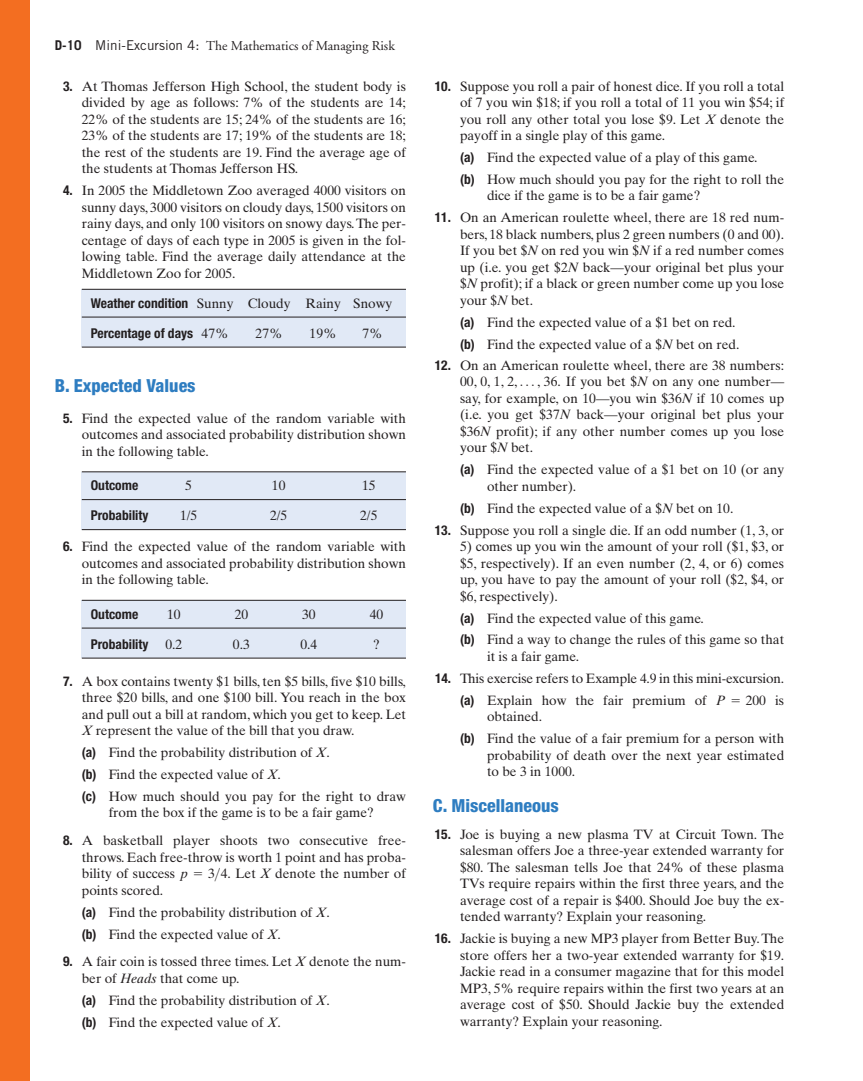
<style>
.page{position:relative;width:863px;height:1081px;background:#fff}
.page>*{position:absolute;margin:0;border:0;box-sizing:border-box;transform-origin:0 0}
.t1{font:800 condensed 18px "Helvetica Neue";color:#2e7dc1}
.t2{font:13.5px/16.5px "Times Ten";color:#231f20;text-align:justify}
.t3{font:700 condensed 13.5px "Helvetica Neue";color:#231f20}
.t4{font:13.5px "Adobe Garamond";color:#231f20}
.s1{font-family:"Trade Gothic";font-weight:700}
.s2{font-family:"Trade Gothic"}
.s3{font-family:"Helvetica Neue";font-weight:700;font-stretch:condensed}
.s4{font-family:"Times Ten";font-weight:400;font-stretch:normal}
.s5{font-style:italic}
.s6{font-family:"Core TTI2 k"}
.s7{font-family:"Optr 2 k"}
.s8{font-family:"PBB2 k"}
</style>
<div class="page">
<svg style="left:0;top:0;width:406px;height:1080px"></svg>
<p class="t4" style="left:55px;top:40px;width:341px"><span class="s1">D-10</span> <span class="s2">Mini-Excursion 4:</span> The Mathematics of Managing Risk</p>
<p class="t2" style="left:82px;top:79px;width:326px;text-indent:-19px"><span class="s3">3.</span> At Thomas Jefferson High School, the student body is divided by age as follows: 7% of the students are 14; 22% of the students are 15; 24% of the students are 16; 23% of the students are 17; 19% of the students are 18; the rest of the students are 19. Find the average age of the students at Thomas Jefferson HS.</p>
<p class="t2" style="left:82px;top:183px;width:325px;text-indent:-19px"><span class="s3">4.</span> In 2005 the Middletown Zoo averaged 4000 visitors on sunny days, 3000 visitors on cloudy days, 1500 visitors on rainy days, and only 100 visitors on snowy days.The per&shy;centage of days of each type in 2005 is given in the fol&shy;lowing table. Find the average daily attendance at the Middletown Zoo for 2005.</p>
<p class="t2" style="left:91px;top:296px;width:303px"><span class="s3">Weather condition</span> Sunny Cloudy Rainy Snowy</p>
<p class="t3" style="left:91px;top:328px;width:139px">Percentage of days <span class="s4">47%</span></p>
<p class="t2" style="left:255px;top:326px;width:28px">27%</p>
<p class="t2" style="left:309px;top:326px;width:28px">19%</p>
<p class="t2" style="left:362px;top:326px;width:22px">7%</p>
<h1 class="t1" style="left:55px;top:379px;width:142px">B. Expected Values</h1>
<p class="t2" style="left:82px;top:411px;width:326px;text-indent:-19px"><span class="s3">5.</span> Find the expected value of the random variable with outcomes and associated probability distribution shown in the following table.</p>
<p class="t3" style="left:91px;top:480px;width:49px">Outcome</p>
<p class="t2" style="left:185px;top:478px;width:8px">5</p>
<p class="t2" style="left:272px;top:478px;width:15px">10</p>
<p class="t2" style="left:362px;top:478px;width:15px">15</p>
<p class="t3" style="left:91px;top:510px;width:59px">Probability</p>
<p class="t2" style="left:180px;top:508px;width:19px">1/5</p>
<p class="t2" style="left:270px;top:508px;width:19px">2/5</p>
<p class="t2" style="left:360px;top:508px;width:19px">2/5</p>
<p class="t2" style="left:82px;top:539px;width:326px;text-indent:-19px"><span class="s3">6.</span> Find the expected value of the random variable with outcomes and associated probability distribution shown in the following table.</p>
<p class="t3" style="left:91px;top:608px;width:49px">Outcome</p>
<p class="t2" style="left:167px;top:607px;width:15px">10</p>
<p class="t2" style="left:235px;top:607px;width:15px">20</p>
<p class="t2" style="left:302px;top:607px;width:15px">30</p>
<p class="t2" style="left:370px;top:607px;width:15px">40</p>
<p class="t3" style="left:91px;top:638px;width:59px">Probability</p>
<p class="t2" style="left:165px;top:637px;width:18px">0.2</p>
<p class="t2" style="left:233px;top:637px;width:18px">0.3</p>
<p class="t2" style="left:300px;top:637px;width:18px">0.4</p>
<p class="t2" style="left:373px;top:637px;width:8px">?</p>
<p class="t2" style="left:82px;top:674px;width:325px;text-indent:-19px"><span class="s3">7.</span> A box contains twenty $1 bills, ten $5 bills, five $10 bills, three $20 bills, and one $100 bill. You reach in the box and pull out a bill at random, which you get to keep. Let <span class="s5">X</span> represent the value of the bill that you draw.</p>
<p class="t2" style="left:82px;top:742px;width:325px;line-height:21.9px;text-align:left"><span class="s3">(a)</span> Find the probability distribution of <span class="s5">X</span>.<br><span class="s3">(b)</span> Find the expected value of <span class="s5">X</span>.<br><span class="s3">(c)</span> How much should you pay for the right to draw</p>
<p class="t2" style="left:109px;top:805px;width:267px">from the box if the game is to be a fair game?</p>
<p class="t2" style="left:82px;top:833px;width:325px;text-indent:-19px"><span class="s3">8.</span> A basketball player shoots two consecutive free&shy;throws. Each free-throw is worth 1 point and has proba&shy;bility of success <span class="s6">p</span> <span class="s7">=</span> 3<span class="s8">&gt;</span>4. Let <span class="s5">X</span> denote the number of points scored.</p>
<p class="t2" style="left:82px;top:902px;width:249px;line-height:21.9px"><span class="s3">(a)</span> Find the probability distribution of <span class="s5">X</span>. <span class="s3">(b)</span> Find the expected value of <span class="s5">X</span>.</p>
<p class="t2" style="left:82px;top:954px;width:325px;text-indent:-19px"><span class="s3">9.</span> A fair coin is tossed three times. Let <span class="s5">X</span> denote the num&shy;ber of <span class="s5">Heads</span> that come up.</p>
<p class="t2" style="left:82px;top:990px;width:249px;line-height:21.9px"><span class="s3">(a)</span> Find the probability distribution of <span class="s5">X</span>. <span class="s3">(b)</span> Find the expected value of <span class="s5">X</span>.</p>
<p class="t2" style="left:460px;top:79px;width:325px;text-indent:-25px"><span class="s3">10.</span> Suppose you roll a pair of honest dice. If you roll a total of 7 you win $18; if you roll a total of 11 you win $54; if you roll any other total you lose $9. Let <span class="s5">X</span> denote the payoff in a single play of this game.</p>
<p class="t2" style="left:460px;top:148px;width:325px;line-height:21.9px"><span class="s3">(a)</span> Find the expected value of a play of this game.<br><span class="s3">(b)</span> How much should you pay for the right to roll the</p>
<p class="t2" style="left:487px;top:189px;width:215px">dice if the game is to be a fair game?</p>
<p class="t2" style="left:460px;top:211px;width:325px;text-indent:-25px"><span class="s3">11.</span> On an American roulette wheel, there are 18 red num&shy;bers, 18 black numbers, plus 2 green numbers (0 and 00).<br>If you bet $<span class="s5">N</span> on red you win $<span class="s5">N</span> if a red number comes up (i.e. you get $2<span class="s5">N</span> back—your original bet plus your $<span class="s5">N</span> profit); if a black or green number come up you lose your $<span class="s5">N</span> bet.</p>
<p class="t2" style="left:460px;top:312px;width:281px;line-height:21.9px"><span class="s3">(a)</span> Find the expected value of a $1 bet on red. <span class="s3">(b)</span> Find the expected value of a $<span class="s5">N</span> bet on red.</p>
<p class="t2" style="left:460px;top:358px;width:326px;text-indent:-25px"><span class="s3">12.</span> On an American roulette wheel, there are 38 numbers:<br>00, 0, 1, 2, <span class="s7">Á</span> , 36. If you bet $<span class="s5">N</span> on any one number— say, for example, on 10—you win $36<span class="s5">N</span> if 10 comes up (i.e. you get $37<span class="s5">N</span> back—your original bet plus your $36<span class="s5">N</span> profit); if any other number comes up you lose your $<span class="s5">N</span> bet.</p>
<p class="t2" style="left:487px;top:462px;width:298px;text-indent:-27px"><span class="s3">(a)</span> Find the expected value of a $1 bet on 10 (or any other number).</p>
<p class="t2" style="left:460px;top:501px;width:275px"><span class="s3">(b)</span> Find the expected value of a $<span class="s5">N</span> bet on 10.</p>
<p class="t2" style="left:435px;top:523px;width:351px"><span class="s3">13.</span> Suppose you roll a single die. If an odd number (1, 3, or</p>
<p class="t2" style="left:460px;top:539px;width:325px">5) comes up you win the amount of your roll ($1, $3, or $5, respectively). If an even number (2, 4, or 6) comes up, you have to pay the amount of your roll ($2, $4, or $6, respectively).</p>
<p class="t2" style="left:460px;top:608px;width:325px;line-height:21.9px"><span class="s3">(a)</span> Find the expected value of this game.<br><span class="s3">(b)</span> Find a way to change the rules of this game so that</p>
<p class="t2" style="left:487px;top:649px;width:94px">it is a fair game.</p>
<p class="t2" style="left:460px;top:668px;width:325px;line-height:21.9px;text-indent:-25px"><span class="s3">14.</span> This exercise refers to Example 4.9 in this mini-excursion. <span class="s3">(a)</span> Explain how the fair premium of</p>
<p class="t2" style="left:775px;top:693px;width:11px">is</p>
<p class="t2" style="left:460px;top:707px;width:325px;line-height:21.9px;text-indent:27px">obtained.<br><span class="s3">(b)</span> Find the value of a fair premium for a person with</p>
<p class="t2" style="left:487px;top:748px;width:298px">probability of death over the next year estimated to be 3 in 1000.</p>
<h1 class="t1" style="left:433px;top:799px;width:127px">C. Miscellaneous</h1>
<p class="t2" style="left:460px;top:827px;width:326px;text-indent:-25px"><span class="s3">15.</span> Joe is buying a new plasma TV at Circuit Town. The salesman offers Joe a three-year extended warranty for $80. The salesman tells Joe that 24% of these plasma TVs require repairs within the first three years, and the average cost of a repair is $400. Should Joe buy the ex&shy;tended warranty? Explain your reasoning.</p>
<p class="t2" style="left:460px;top:931px;width:325px;text-indent:-25px"><span class="s3">16.</span> Jackie is buying a new MP3 player from Better Buy.The store offers her a two-year extended warranty for $19.<br>Jackie read in a consumer magazine that for this model MP3, 5% require repairs within the first two years at an average cost of $50. Should Jackie buy the extended warranty? Explain your reasoning.</p>
<p class="t2" style="left:715px;top:693px;width:52px"><span class="s6">P</span> <span class="s7">=</span> 200</p>
</div>
